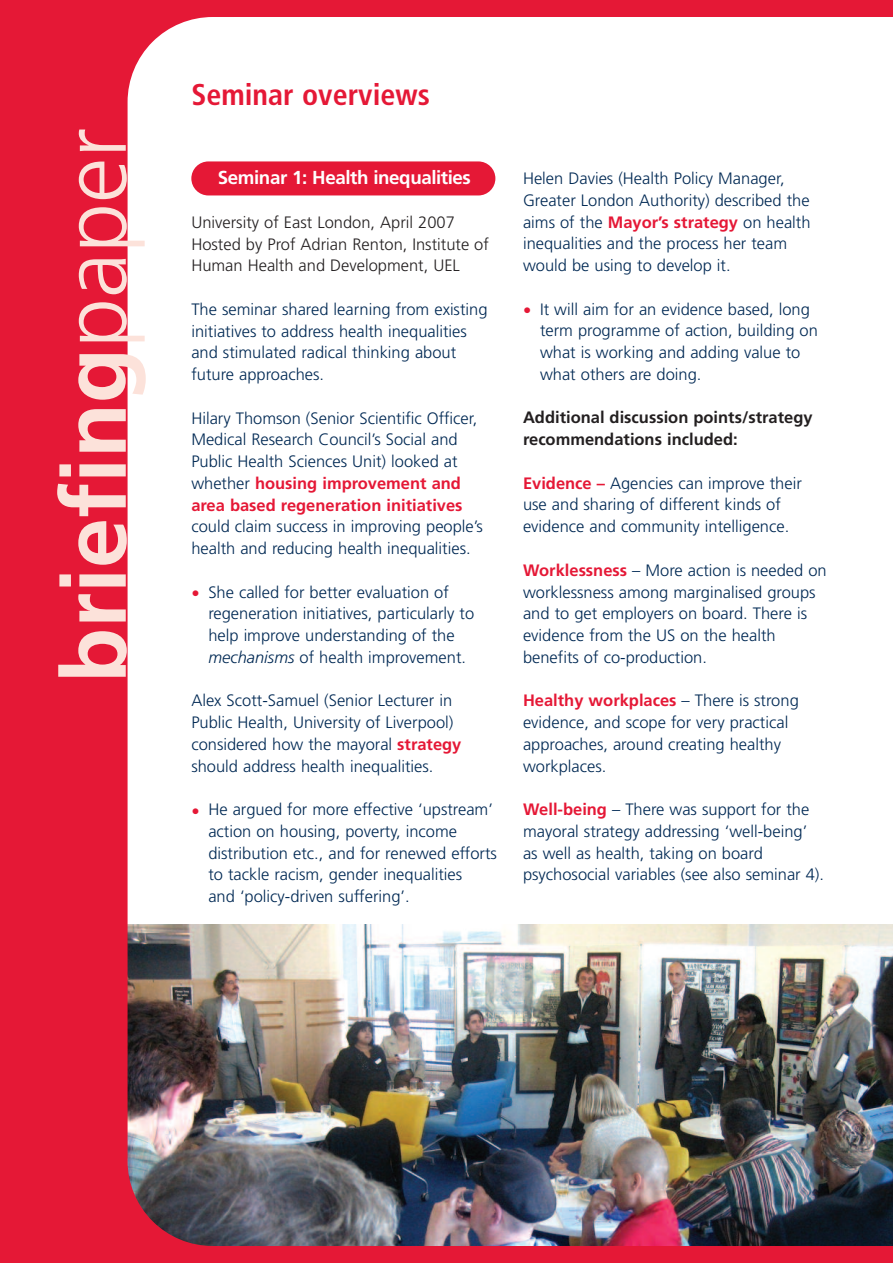
<style>
.page{position:relative;width:893px;height:1263px;background:#fff}
.page>*{position:absolute;margin:0;border:0;box-sizing:border-box;transform-origin:0 0}
.t1{font:700 90px "Frutiger";color:#fce2da}
.t2{font:700 condensed 30px "Frutiger";color:#e51836}
.t3{font:700 18.75px "Frutiger";letter-spacing:-.02em;color:#fff}
.t4{font:300 16.5px/21.8px "Frutiger";color:#002954}
.t5{font:300 16.5px/21.8px "Frutiger";color:#231f20}
.t6{font:700 16.5px/21.8px "Frutiger";color:#231f20}
.s1{font-weight:300}
.s2{font-weight:700;color:#e51836}
.s3{color:#e51836}
.s4{font-style:italic}
</style>
<div class="page">
<img style="left:234px;top:924px;width:659px;height:322px">
<div style="left:0;top:0;width:893px;height:17px;background:#e51836"></div>
<div style="left:191px;top:161px;width:304px;height:34px;background:#e51836;border-radius:17px"></div>
<div style="left:0;top:1246px;width:893px;height:17px;background:#e51836"></div>
<svg style="left:0;top:17px;width:234px;height:1229px;fill:#e51836"></svg>
<h1 class="t1" style="left:58px;top:683px;width:557px;rotate:-90deg">briefing<span class="s1">paper</span></h1>
<h2 class="t2" style="left:191px;top:82px;width:240px">Seminar overviews</h2>
<p class="t3" style="left:218px;top:170px;width:255px">Seminar 1: Health inequalities</p>
<p class="t5" style="left:191px;top:212px;width:299px">University of East London, April 2007<br>Hosted by Prof Adrian Renton, Institute of<br>Human Health and Development, UEL</p>
<p class="t4" style="left:191px;top:299px;width:298px">The seminar shared learning from existing initiatives to address health inequalities and stimulated radical thinking about future approaches.</p>
<p class="t4" style="left:191px;top:408px;width:287px">Hilary Thomson (Senior Scientific Officer, Medical Research Council’s Social and Public Health Sciences Unit) looked at whether <span class="s2">housing improvement and area based regeneration initiatives</span></p>
<p class="t4" style="left:191px;top:517px;width:293px">could claim success in improving people’s health and reducing health inequalities.</p>
<p class="t4" style="left:208px;top:582px;width:267px;text-indent:-17px"><span class="s3">•</span> She called for better evaluation of regeneration initiatives, particularly to help improve understanding of the <span class="s4">mechanisms</span> of health improvement.</p>
<p class="t4" style="left:191px;top:691px;width:272px">Alex Scott-Samuel (Senior Lecturer in Public Health, University of Liverpool) considered how the mayoral <span class="s2">strategy </span>should address health inequalities.</p>
<p class="t4" style="left:208px;top:800px;width:290px;text-indent:-17px"><span class="s3">•</span> He argued for more effective ‘upstream’ action on housing, poverty, income distribution etc., and for renewed efforts to tackle racism, gender inequalities<br>and ‘policy-driven suffering’.</p>
<p class="t4" style="left:523px;top:169px;width:289px">Helen Davies (Health Policy Manager, Greater London Authority) described the aims of the <span class="s2">Mayor’s strategy</span> on health inequalities and the process her team would be using to develop it.</p>
<p class="t4" style="left:540px;top:299px;width:279px;text-indent:-17px"><span class="s3">•</span> It will aim for an evidence based, long term programme of action, building on what is working and adding value to what others are doing.</p>
<p class="t6" style="left:523px;top:408px;width:291px">Additional discussion points/strategy recommendations included:</p>
<p class="t4" style="left:523px;top:473px;width:280px"><span class="s2">Evidence –</span> Agencies can improve their use and sharing of different kinds of evidence and community intelligence.</p>
<p class="t4" style="left:523px;top:560px;width:305px"><span class="s2">Worklessness</span> – More action is needed on worklessness among marginalised groups and to get employers on board. There is evidence from the US on the health benefits of co-production.</p>
<p class="t4" style="left:523px;top:691px;width:277px"><span class="s2">Healthy workplaces</span> – There is strong evidence, and scope for very practical approaches, around creating healthy workplaces.</p>
<p class="t4" style="left:523px;top:800px;width:303px"><span class="s2">Well-being</span> – There was support for the mayoral strategy addressing ‘well-being’ as well as health, taking on board psychosocial variables (see also seminar 4).</p>
</div>
